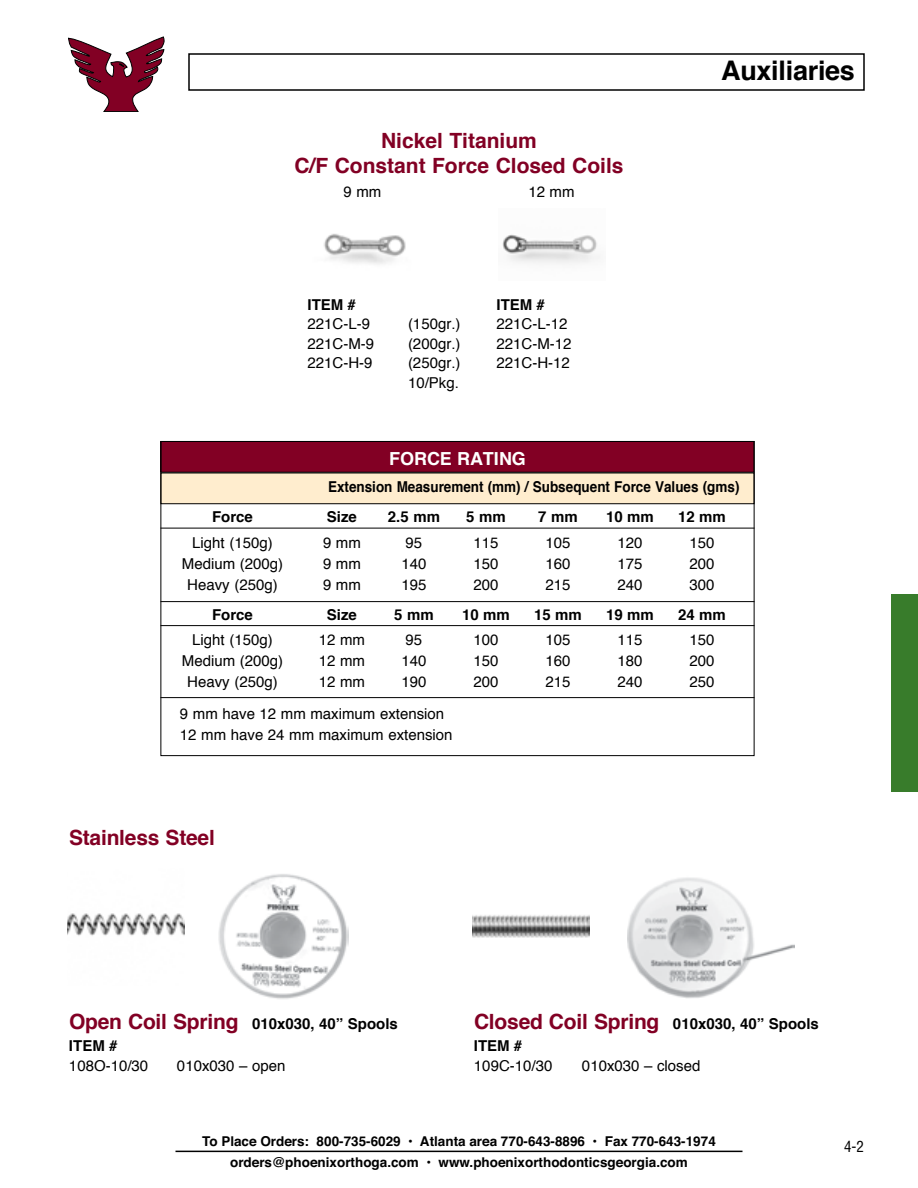
<style>
.page{position:relative;width:918px;height:1188px;background:#fff}
.page>*{position:absolute;margin:0;border:0;box-sizing:border-box;transform-origin:0 0}
.t1{font:700 27px "Helvetica";letter-spacing:-.01em;color:#000}
.t2{font:700 21px/25.5px "Helvetica";color:#820024;text-align:center}
.t3{font:700 18px "Helvetica";color:#fff}
.t4{font:15px/21px "Helvetica";color:#000}
.t5{font:700 15px/22.5px "Helvetica";color:#000}
.t6{font:700 15px "Helvetica";color:#000;scale:.9 1}
.t7{font:condensed 15px "Helvetica";color:#000}
.t8{font:700 13.5px/21px "Helvetica";color:#000;text-align:center}
.s1{font-size:21px;color:#820024}
</style>
<div class="page">
<div style="left:161px;top:441px;width:593px;height:31px;background:#820024"></div>
<div style="left:160px;top:441px;width:594px;height:32px;border:1px solid #000"></div>
<div style="left:161px;top:473px;width:593px;height:31px;background:#ffedce"></div>
<div style="left:160px;top:473px;width:594px;height:31px;border:1px solid #000"></div>
<img style="left:324px;top:233px;width:82px;height:31px">
<img style="left:502px;top:234px;width:98px;height:30px">
<hr style="left:160px;top:528px;width:594px;height:1px;background:#000">
<hr style="left:160px;top:625px;width:594px;height:1px;background:#000">
<hr style="left:160px;top:697px;width:594px;height:1px;background:#000">
<hr style="left:160px;top:601px;width:594px;height:1px;background:#000">
<svg style="left:68px;top:37px;width:96px;height:75px"></svg>
<div style="left:891px;top:594px;width:27px;height:198px;background:#387c2b"></div>
<img style="left:68px;top:913px;width:116px;height:23px">
<img style="left:219px;top:874px;width:129px;height:125px">
<img style="left:473px;top:915px;width:116px;height:23px">
<img style="left:627px;top:877px;width:168px;height:121px">
<hr style="left:176px;top:1151px;width:566px;height:1px;background:#000">
<h2 class="t2" style="left:294px;top:128px;width:331px">Nickel Titanium<br>C/F Constant Force Closed Coils</h2>
<p class="t4" style="left:344px;top:182px;width:39px">9 mm</p>
<p class="t4" style="left:528px;top:182px;width:48px">12 mm</p>
<p class="t5" style="left:308px;top:293px;width:50px">ITEM #</p>
<p class="t5" style="left:497px;top:293px;width:50px">ITEM #</p>
<p class="t4" style="left:308px;top:314px;width:64px">221C-L-9</p>
<p class="t4" style="left:408px;top:314px;width:54px">(150gr.)</p>
<p class="t4" style="left:497px;top:314px;width:72px">221C-L-12</p>
<p class="t4" style="left:308px;top:333px;width:68px">221C-M-9</p>
<p class="t4" style="left:408px;top:333px;width:54px">(200gr.)</p>
<p class="t4" style="left:497px;top:333px;width:77px">221C-M-12</p>
<p class="t4" style="left:308px;top:353px;width:67px">221C-H-9</p>
<p class="t4" style="left:408px;top:353px;width:54px">(250gr.)</p>
<p class="t4" style="left:497px;top:353px;width:75px">221C-H-12</p>
<p class="t4" style="left:408px;top:372px;width:52px">10/Pkg.</p>
<h1 class="t1" style="left:721px;top:49px;width:135px">Auxiliaries</h1>
<p class="t3" style="left:389px;top:444px;width:138px">FORCE RATING</p>
<p class="t6" style="left:328px;top:475px;width:459px">Extension Measurement (mm) / Subsequent Force Values (gms)</p>
<p class="t5" style="left:212px;top:506px;width:42px">Force</p>
<p class="t5" style="left:327px;top:506px;width:32px">Size</p>
<p class="t5" style="left:388px;top:506px;width:54px">2.5 mm</p>
<p class="t5" style="left:466px;top:506px;width:41px">5 mm</p>
<p class="t5" style="left:538px;top:506px;width:41px">7 mm</p>
<p class="t5" style="left:606px;top:506px;width:49px">10 mm</p>
<p class="t5" style="left:678px;top:506px;width:49px">12 mm</p>
<p class="t4" style="left:192px;top:532px;width:82px">Light (150g)</p>
<p class="t4" style="left:323px;top:532px;width:39px">9 mm</p>
<p class="t4" style="left:406px;top:532px;width:18px">95</p>
<p class="t4" style="left:473px;top:532px;width:27px">115</p>
<p class="t4" style="left:545px;top:532px;width:27px">105</p>
<p class="t4" style="left:617px;top:532px;width:27px">120</p>
<p class="t4" style="left:689px;top:532px;width:27px">150</p>
<p class="t4" style="left:182px;top:553px;width:103px">Medium (200g)</p>
<p class="t4" style="left:323px;top:553px;width:39px">9 mm</p>
<p class="t4" style="left:401px;top:553px;width:27px">140</p>
<p class="t4" style="left:473px;top:553px;width:27px">150</p>
<p class="t4" style="left:545px;top:553px;width:27px">160</p>
<p class="t4" style="left:617px;top:553px;width:27px">175</p>
<p class="t4" style="left:689px;top:553px;width:27px">200</p>
<p class="t4" style="left:187px;top:574px;width:92px">Heavy (250g)</p>
<p class="t4" style="left:323px;top:574px;width:39px">9 mm</p>
<p class="t4" style="left:401px;top:574px;width:27px">195</p>
<p class="t4" style="left:473px;top:574px;width:27px">200</p>
<p class="t4" style="left:545px;top:574px;width:27px">215</p>
<p class="t4" style="left:617px;top:574px;width:27px">240</p>
<p class="t4" style="left:689px;top:574px;width:27px">300</p>
<p class="t5" style="left:212px;top:603px;width:42px">Force</p>
<p class="t5" style="left:327px;top:603px;width:32px">Size</p>
<p class="t5" style="left:394px;top:603px;width:41px">5 mm</p>
<p class="t5" style="left:462px;top:603px;width:49px">10 mm</p>
<p class="t5" style="left:534px;top:603px;width:49px">15 mm</p>
<p class="t5" style="left:606px;top:603px;width:49px">19 mm</p>
<p class="t5" style="left:678px;top:603px;width:49px">24 mm</p>
<p class="t4" style="left:192px;top:630px;width:82px">Light (150g)</p>
<p class="t4" style="left:319px;top:630px;width:48px">12 mm</p>
<p class="t4" style="left:406px;top:630px;width:18px">95</p>
<p class="t4" style="left:473px;top:630px;width:27px">100</p>
<p class="t4" style="left:545px;top:630px;width:27px">105</p>
<p class="t4" style="left:617px;top:630px;width:27px">115</p>
<p class="t4" style="left:689px;top:630px;width:27px">150</p>
<p class="t4" style="left:182px;top:651px;width:103px">Medium (200g)</p>
<p class="t4" style="left:319px;top:651px;width:48px">12 mm</p>
<p class="t4" style="left:401px;top:651px;width:27px">140</p>
<p class="t4" style="left:473px;top:651px;width:27px">150</p>
<p class="t4" style="left:545px;top:651px;width:27px">160</p>
<p class="t4" style="left:617px;top:651px;width:27px">180</p>
<p class="t4" style="left:689px;top:651px;width:27px">200</p>
<p class="t4" style="left:187px;top:672px;width:92px">Heavy (250g)</p>
<p class="t4" style="left:319px;top:672px;width:48px">12 mm</p>
<p class="t4" style="left:401px;top:672px;width:27px">190</p>
<p class="t4" style="left:473px;top:672px;width:27px">200</p>
<p class="t4" style="left:545px;top:672px;width:27px">215</p>
<p class="t4" style="left:617px;top:672px;width:27px">240</p>
<p class="t4" style="left:689px;top:672px;width:27px">250</p>
<p class="t4" style="left:180px;top:703px;width:274px">9 mm have 12 mm maximum extension<br>12 mm have 24 mm maximum extension</p>
<h2 class="t2" style="left:69px;top:825px;width:147px">Stainless Steel</h2>
<p class="t5" style="left:69px;top:1012px;width:330px"><span class="s1">Open Coil Spring</span> 010x030, 40” Spools<br>ITEM #</p>
<p class="t4" style="left:69px;top:1056px;width:81px">108O-10/30</p>
<p class="t4" style="left:177px;top:1056px;width:110px">010x030 – open</p>
<p class="t5" style="left:474px;top:1012px;width:346px"><span class="s1">Closed Coil Spring</span> 010x030, 40” Spools<br>ITEM #</p>
<p class="t4" style="left:474px;top:1056px;width:80px">109C-10/30</p>
<p class="t4" style="left:582px;top:1056px;width:120px">010x030 – closed</p>
<p class="t8" style="left:202px;top:1131px;width:515px">To Place Orders: 800-735-6029 • Atlanta area 770-643-8896 • Fax 770-643-1974 orders@phoenixorthoga.com • www.phoenixorthodonticsgeorgia.com</p>
<p class="t7" style="left:844px;top:1137px;width:21px">4-2</p>
</div>
